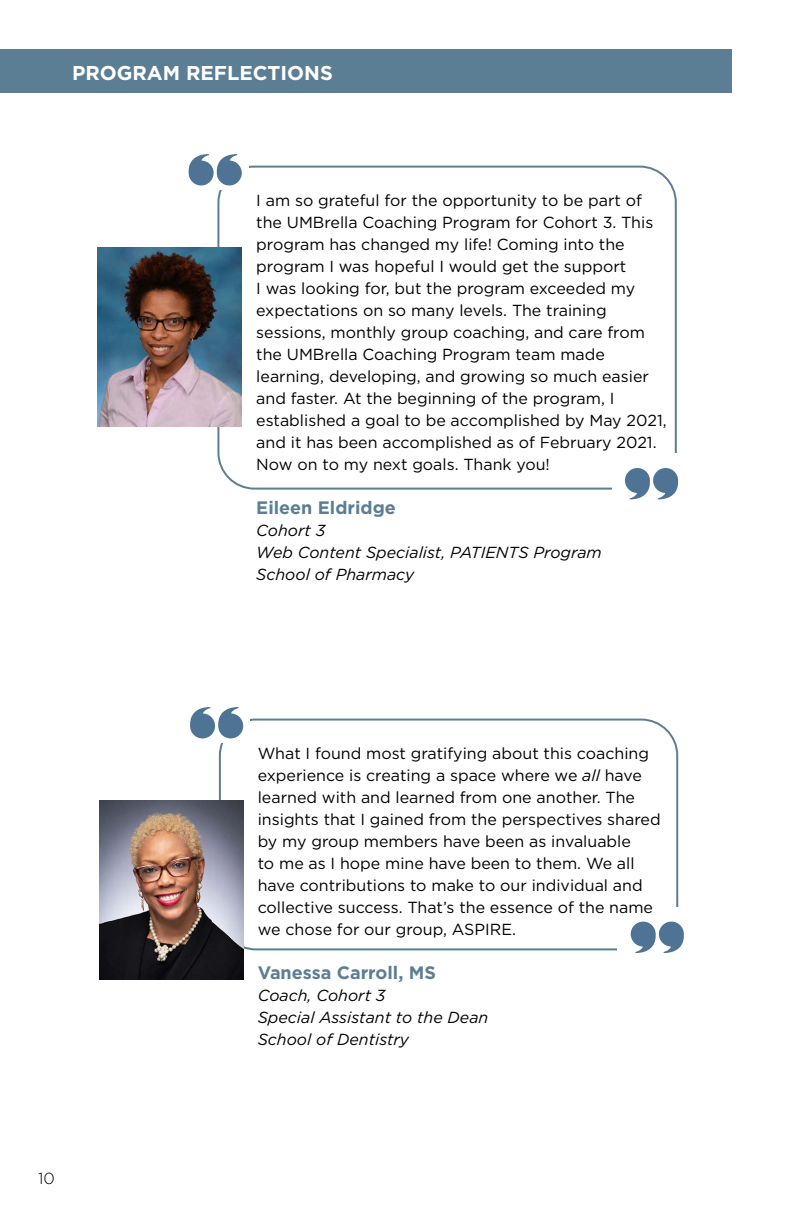
<style>
.page{position:relative;width:792px;height:1224px;background:#fff}
.page>*{position:absolute;margin:0;border:0;box-sizing:border-box;transform-origin:0 0}
.t1{font:700 20px "Gotham";color:#fff}
.t2{font:700 18px "Gotham";color:#5c7e95}
.t3{font:16px/22px "Gotham";color:#000}
.t4{font:italic 16px/22px "Gotham";color:#000}
.t5{font:300 16px "Gotham";color:#000}
.s1{font-style:italic}
</style>
<div class="page">
<div style="left:0;top:50px;width:732px;height:43px;background:#5c7e95"></div>
<div style="left:217px;top:166px;width:460px;height:324px;border:2px solid #5c7e95;border-radius:36px"></div>
<div style="left:174px;top:160px;width:75px;height:30px;background:#fff"></div>
<svg style="left:189px;top:154px;width:53px;height:32px"></svg>
<div style="left:612px;top:454px;width:76px;height:55px;background:#fff"></div>
<svg style="left:625px;top:468px;width:53px;height:31px"></svg>
<img style="left:98px;top:248px;width:144px;height:179px">
<div style="left:219px;top:719px;width:459px;height:231px;border:2px solid #5c7e95;border-radius:36px"></div>
<div style="left:176px;top:713px;width:74px;height:29px;background:#fff"></div>
<svg style="left:190px;top:707px;width:53px;height:31px"></svg>
<div style="left:618px;top:907px;width:76px;height:56px;background:#fff"></div>
<svg style="left:631px;top:922px;width:53px;height:31px"></svg>
<img style="left:99px;top:801px;width:144px;height:179px">
<h3 class="t1" style="left:72px;top:60px;width:262px">PROGRAM REFLECTIONS</h3>
<p class="t3" style="left:256px;top:189px;width:412px">I am so grateful for the opportunity to be part of the UMBrella Coaching Program for Cohort 3. This program has changed my life! Coming into the program I was hopeful I would get the support<br>I was looking for, but the program exceeded my expectations on so many levels. The training sessions, monthly group coaching, and care from the UMBrella Coaching Program team made learning, developing, and growing so much easier and faster. At the beginning of the program, I established a goal to be accomplished by May 2021, and it has been accomplished as of February 2021.<br>Now on to my next goals. Thank you!</p>
<p class="t2" style="left:256px;top:495px;width:141px">Eileen Eldridge</p>
<p class="t4" style="left:256px;top:519px;width:347px">Cohort 3<br>Web Content Specialist, PATIENTS Program<br>School of Pharmacy</p>
<p class="t5" style="left:38px;top:1169px;width:18px">10</p>
<p class="t3" style="left:258px;top:742px;width:404px">What I found most gratifying about this coaching experience is creating a space where we <span class="s1">all</span> have learned with and learned from one another. The insights that I gained from the perspectives shared by my group members have been as invaluable<br>to me as I hope mine have been to them. We all have contributions to make to our individual and collective success. That’s the essence of the name we chose for our group, ASPIRE.</p>
<p class="t2" style="left:258px;top:960px;width:180px">Vanessa Carroll, MS</p>
<p class="t4" style="left:258px;top:984px;width:232px">Coach, Cohort 3<br>Special Assistant to the Dean<br>School of Dentistry</p>
</div>
